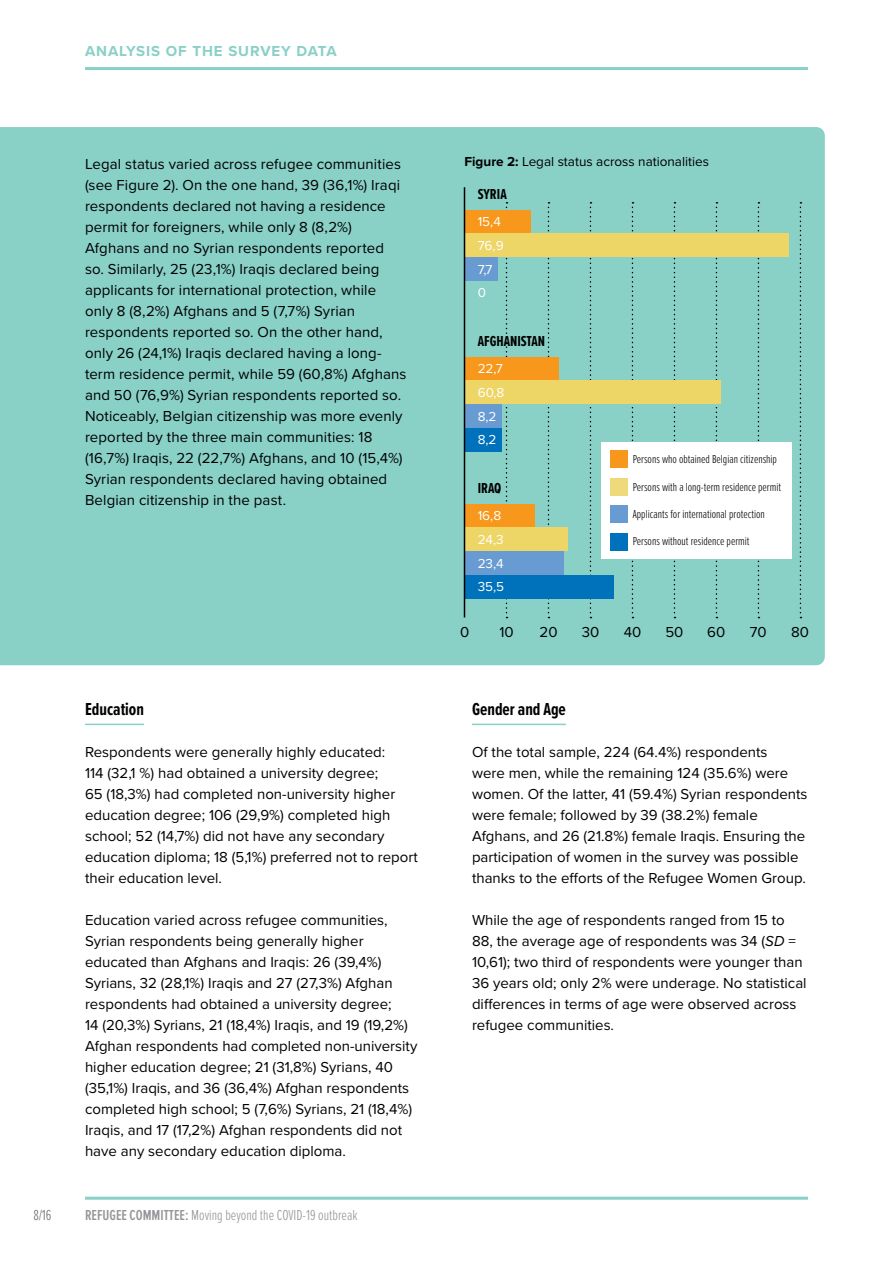
<style>
.page{position:relative;width:893px;height:1263px;background:#fff}
.page>*{position:absolute;margin:0;border:0;box-sizing:border-box;transform-origin:0 0}
.t1{font:700 18px "Proxima Nova Ex Cn";color:#000}
.t2{font:15px/21px "Proxima Nova";color:#000}
.t3{font:300 15px "Proxima Nova Ex Cn";color:#939598}
.t4{font:700 15px "Proxima Nova";letter-spacing:.06em;color:#89d0c7}
.t5{font:700 15px "Proxima Nova Ex Cn";color:#000}
.t6{font:300 15px "Proxima Nova Ex Cn";color:#6d6e71}
.t7{font:13.5px/23.7px "Proxima Nova";color:#fff}
.t8{font:13.5px "Proxima Nova";color:#000}
.t9{font:300 12px "Proxima Nova Ex Cn";color:#000}
.s1{font-weight:600}
.s2{font-weight:700}
.s3{font-style:italic}
</style>
<div class="page">
<div style="left:0;top:127px;width:825px;height:538px;background:#89d0c7"></div>
<hr style="left:85px;top:724px;width:59px;height:1px;background:#89d0c7">
<svg style="left:506px;top:202px;width:1px;height:416px"></svg>
<svg style="left:548px;top:202px;width:1px;height:416px"></svg>
<svg style="left:590px;top:202px;width:1px;height:416px"></svg>
<svg style="left:632px;top:202px;width:1px;height:416px"></svg>
<svg style="left:674px;top:202px;width:1px;height:416px"></svg>
<svg style="left:716px;top:202px;width:1px;height:416px"></svg>
<svg style="left:758px;top:202px;width:1px;height:416px"></svg>
<svg style="left:800px;top:202px;width:1px;height:416px"></svg>
<div style="left:465px;top:210px;width:65px;height:23px;background:#f7981c"></div>
<div style="left:465px;top:233px;width:323px;height:24px;background:#edd566"></div>
<div style="left:465px;top:257px;width:33px;height:24px;background:#679bd2"></div>
<div style="left:465px;top:357px;width:94px;height:23px;background:#f7981c"></div>
<div style="left:465px;top:380px;width:255px;height:24px;background:#edd566"></div>
<div style="left:465px;top:404px;width:36px;height:24px;background:#679bd2"></div>
<div style="left:465px;top:428px;width:36px;height:23px;background:#0072bc"></div>
<div style="left:465px;top:504px;width:69px;height:23px;background:#f7981c"></div>
<div style="left:465px;top:527px;width:102px;height:24px;background:#edd566"></div>
<div style="left:465px;top:551px;width:98px;height:24px;background:#679bd2"></div>
<div style="left:465px;top:575px;width:148px;height:23px;background:#0072bc"></div>
<div style="left:601px;top:442px;width:191px;height:117px;background:#fff"></div>
<div style="left:610px;top:533px;width:17px;height:18px;background:#0072bc"></div>
<div style="left:610px;top:506px;width:17px;height:17px;background:#679bd2"></div>
<div style="left:610px;top:478px;width:17px;height:18px;background:#efda7b"></div>
<div style="left:610px;top:451px;width:17px;height:17px;background:#f7981c"></div>
<hr style="left:472px;top:724px;width:94px;height:1px;background:#89d0c7">
<hr style="left:85px;top:67px;width:723px;height:3px;background:#89d0c7">
<hr style="left:464px;top:187px;width:1px;height:430px;background:#000">
<hr style="left:85px;top:1197px;width:723px;height:3px;background:#89d0c7">
<p class="t4" style="left:85px;top:42px;width:253px">ANALYSIS OF THE SURVEY DATA</p>
<p class="t2" style="left:85px;top:154px;width:323px">Legal status varied across refugee communities (see Figure 2). On the one hand, 39 (36,1%) Iraqi respondents declared not having a residence permit for foreigners, while only 8 (8,2%)<br>Afghans and no Syrian respondents reported so. Similarly, 25 (23,1%) Iraqis declared being applicants for international protection, while only 8 (8,2%) Afghans and 5 (7,7%) Syrian respondents reported so. On the other hand, only 26 (24,1%) Iraqis declared having a long&shy;term residence permit, while 59 (60,8%) Afghans and 50 (76,9%) Syrian respondents reported so.<br>Noticeably, Belgian citizenship was more evenly reported by the three main communities: 18 (16,7%) Iraqis, 22 (22,7%) Afghans, and 10 (15,4%)<br>Syrian respondents declared having obtained Belgian citizenship in the past.</p>
<p class="t1" style="left:85px;top:696px;width:61px">Education</p>
<p class="t2" style="left:85px;top:742px;width:334px">Respondents were generally highly educated:<br>114 (32,1 %) had obtained a university degree;<br>65 (18,3%) had completed non-university higher education degree; 106 (29,9%) completed high school; 52 (14,7%) did not have any secondary education diploma; 18 (5,1%) preferred not to report their education level.</p>
<p class="t2" style="left:85px;top:910px;width:334px">Education varied across refugee communities, Syrian respondents being generally higher educated than Afghans and Iraqis: 26 (39,4%)<br>Syrians, 32 (28,1%) Iraqis and 27 (27,3%) Afghan respondents had obtained a university degree;<br>14 (20,3%) Syrians, 21 (18,4%) Iraqis, and 19 (19,2%)<br>Afghan respondents had completed non-university higher education degree; 21 (31,8%) Syrians, 40 (35,1%) Iraqis, and 36 (36,4%) Afghan respondents completed high school; 5 (7,6%) Syrians, 21 (18,4%)<br>Iraqis, and 17 (17,2%) Afghan respondents did not have any secondary education diploma.</p>
<p class="t6" style="left:34px;top:1207px;width:19px">8/16</p>
<p class="t3" style="left:85px;top:1207px;width:274px"><span class="s1">REFUGEE COMMITTEE:</span> Moving beyond the COVID-19 outbreak</p>
<p class="t8" style="left:464px;top:154px;width:246px"><span class="s2">Figure 2:</span> Legal status across nationalities</p>
<p class="t5" style="left:478px;top:183px;width:31px">SYRIA</p>
<p class="t7" style="left:478px;top:210px;width:28px">15,4<br>76,9<br>7,7<br>0</p>
<p class="t5" style="left:478px;top:330px;width:69px">AFGHANISTAN</p>
<p class="t7" style="left:478px;top:357px;width:28px">22,7<br>60,8<br>8,2<br>8,2</p>
<p class="t5" style="left:478px;top:477px;width:25px">IRAQ</p>
<p class="t7" style="left:478px;top:504px;width:28px">16,8<br>24,3<br>23,4<br>35,5</p>
<p class="t9" style="left:633px;top:453px;width:146px">Persons who obtained Belgian citizenship</p>
<p class="t9" style="left:633px;top:480px;width:150px">Persons with a long-term residence permit</p>
<p class="t9" style="left:633px;top:507px;width:134px">Applicants for international protection</p>
<p class="t9" style="left:633px;top:534px;width:118px">Persons without residence permit</p>
<p class="t2" style="left:460px;top:622px;width:11px">0</p>
<p class="t2" style="left:500px;top:622px;width:16px">10</p>
<p class="t2" style="left:540px;top:622px;width:19px">20</p>
<p class="t2" style="left:582px;top:622px;width:19px">30</p>
<p class="t2" style="left:624px;top:622px;width:19px">40</p>
<p class="t2" style="left:665px;top:622px;width:20px">50</p>
<p class="t2" style="left:707px;top:622px;width:20px">60</p>
<p class="t2" style="left:750px;top:622px;width:18px">70</p>
<p class="t2" style="left:791px;top:622px;width:19px">80</p>
<p class="t1" style="left:472px;top:696px;width:95px">Gender and Age</p>
<p class="t2" style="left:472px;top:742px;width:337px">Of the total sample, 224 (64.4%) respondents<br>were men, while the remaining 124 (35.6%) were women. Of the latter, 41 (59.4%) Syrian respondents were female; followed by 39 (38.2%) female Afghans, and 26 (21.8%) female Iraqis. Ensuring the participation of women in the survey was possible thanks to the efforts of the Refugee Women Group.</p>
<p class="t2" style="left:472px;top:910px;width:336px">While the age of respondents ranged from 15 to 88, the average age of respondents was 34 (<span class="s3">SD</span> = 10,61); two third of respondents were younger than 36 years old; only 2% were underage. No statistical differences in terms of age were observed across refugee communities.</p>
</div>
